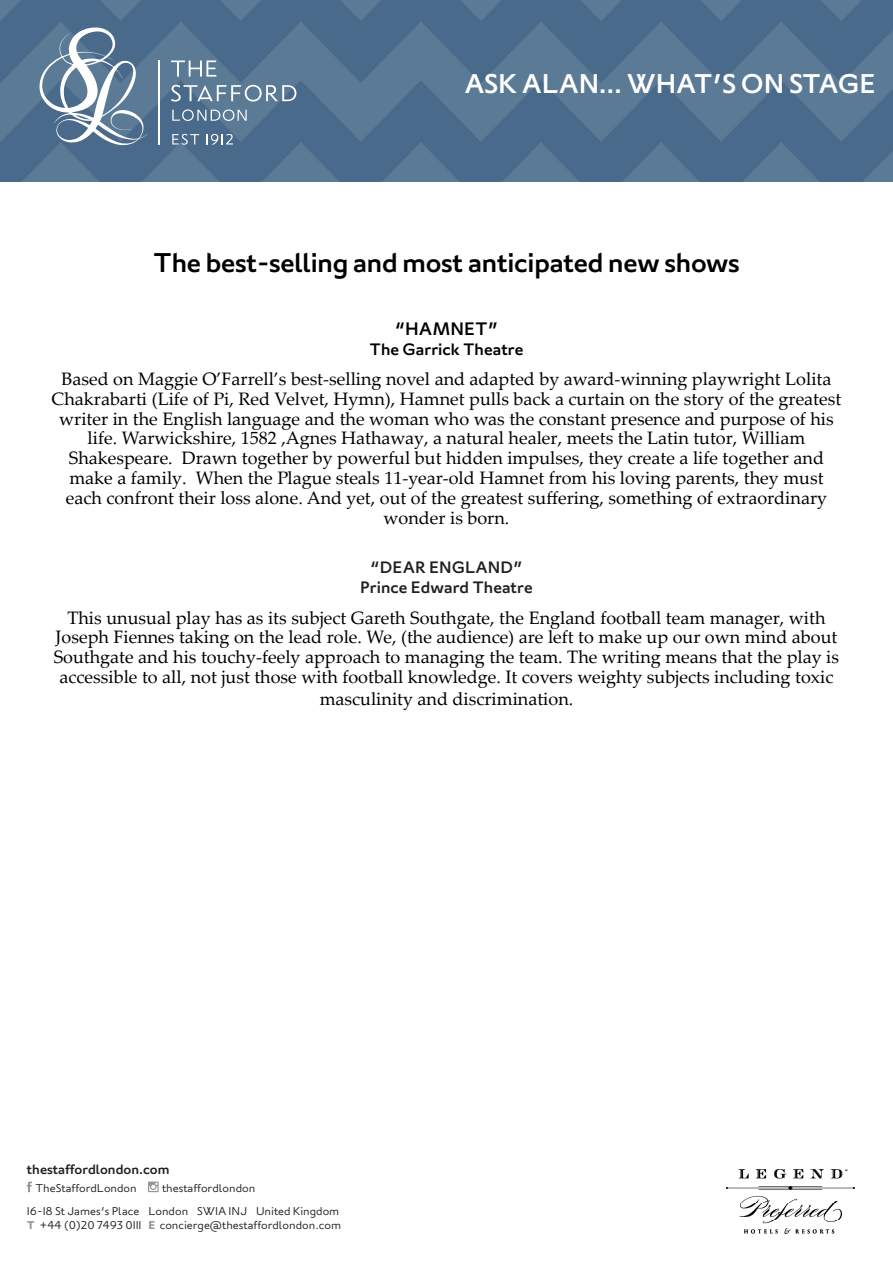
<style>
.page{position:relative;width:893px;height:1263px;background:#fff}
.page>*{position:absolute;margin:0;border:0;box-sizing:border-box;transform-origin:0 0}
.t1{font:500 27px "London";letter-spacing:-.01em;color:#000}
.t2{font:500 27px "London";letter-spacing:-.01em;color:#fff}
.t3{font:18px/19.8px "Palatino Linotype";color:#000;text-align:center}
.t4{font:500 18px "London";color:#000}
.t5{font:500 16.5px "London";color:#231f20}
.t6{font:500 16.5px "London";color:#000}
.t7{font:500 13.5px "London";color:#231f20}
.t8{font:300 11.25px "London";color:#231f20}
.s1{font-weight:700;color:#939598}
</style>
<div class="page">
<svg style="left:27px;top:1181px;width:5px;height:11px"></svg>
<svg style="left:148px;top:1181px;width:11px;height:11px"></svg>
<img style="left:726px;top:1169px;width:128px;height:64px">
<img style="left:1px;top:0;width:892px;height:182px">
<svg style="left:40px;top:28px;width:107px;height:117px"></svg>
<svg style="left:171px;top:60px;width:45px;height:17px"></svg>
<svg style="left:172px;top:109px;width:75px;height:12px"></svg>
<svg style="left:172px;top:134px;width:27px;height:11px"></svg>
<svg style="left:206px;top:134px;width:27px;height:11px"></svg>
<svg style="left:171px;top:85px;width:125px;height:17px"></svg>
<hr style="left:159px;top:60px;width:1px;height:85px;background:#fff">
<p class="t2" style="left:464px;top:66px;width:413px">ASK ALAN... WHAT’S ON STAGE</p>
<p class="t1" style="left:153px;top:246px;width:588px">The best-selling and most anticipated new shows</p>
<p class="t4" style="left:395px;top:318px;width:105px">“HAMNET”</p>
<p class="t6" style="left:370px;top:339px;width:155px">The Garrick Theatre</p>
<p class="t3" style="left:62px;top:368px;width:771px">Based on Maggie O’Farrell’s best-selling novel and adapted by award-winning playwright Lolita</p>
<p class="t3" style="left:52px;top:388px;width:791px">Chakrabarti (Life of Pi, Red Velvet, Hymn), Hamnet pulls back a curtain on the story of the greatest writer in the English language and the woman who was the constant presence and purpose of his life. Warwickshire, 1582 ,Agnes Hathaway, a natural healer, meets the Latin tutor, William Shakespeare. Drawn together by powerful but hidden impulses, they create a life together and make a family. When the Plague steals 11-year-old Hamnet from his loving parents, they must each confront their loss alone. And yet, out of the greatest suffering, something of extraordinary wonder is born.</p>
<p class="t5" style="left:370px;top:557px;width:154px">“DEAR ENGLAND”</p>
<p class="t5" style="left:360px;top:577px;width:174px">Prince Edward Theatre</p>
<p class="t3" style="left:54px;top:607px;width:787px">This unusual play has as its subject Gareth Southgate, the England football team manager, with Joseph Fiennes taking on the lead role. We, (the audience) are left to make up our own mind about Southgate and his touchy-feely approach to managing the team. The writing means that the play is accessible to all, not just those with football knowledge. It covers weighty subjects including toxic</p>
<p class="t3" style="left:320px;top:688px;width:255px">masculinity and discrimination.</p>
<p class="t7" style="left:27px;top:1160px;width:144px">thestaffordlondon.com</p>
<p class="t8" style="left:35px;top:1181px;width:103px">TheStaffordLondon</p>
<p class="t8" style="left:162px;top:1181px;width:95px">thestaffordlondon</p>
<p class="t8" style="left:27px;top:1204px;width:314px">16-18 St James’s Place London SW1A 1NJ United Kingdom</p>
<p class="t8" style="left:27px;top:1218px;width:316px"><span class="s1">T</span> +44 (0)20 7493 0111 <span class="s1">E</span> concierge@thestaffordlondon.com</p>
</div>
